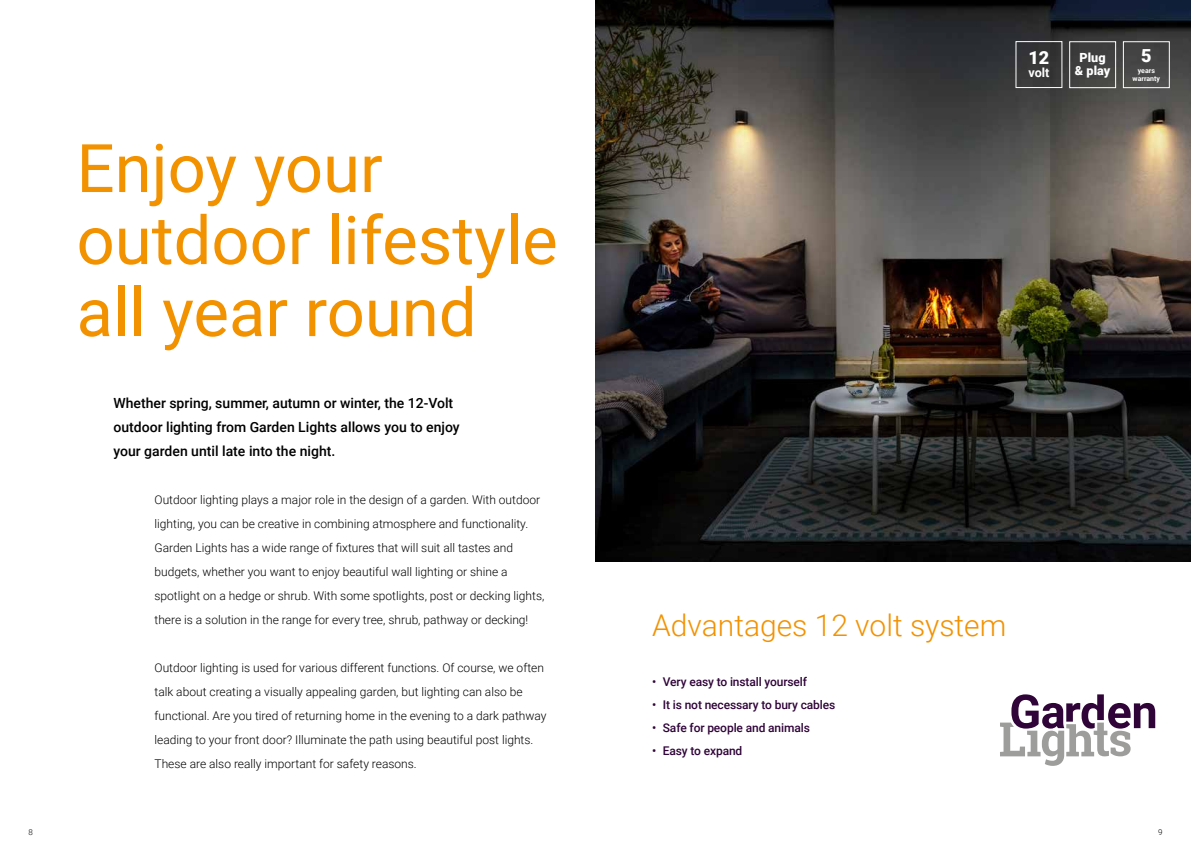
<style>
.page{position:relative;width:1191px;height:842px;background:#fff}
.page>*{position:absolute;margin:0;border:0;box-sizing:border-box;transform-origin:0 0}
.t1{font:67px/72px "Roboto";color:#f39200}
.t2{font:300 30px "Roboto";color:#f39200}
.t3{font:900 18px "Roboto";color:#fff}
.t4{font:500 14px/24px "Roboto";color:#000}
.t5{font:900 12.6px/12.6px "Roboto";color:#fff;text-align:center}
.t6{font:700 12.6px "Roboto";color:#fff}
.t7{font:300 12px/24px "Roboto";color:#000}
.t8{font:500 12px "Roboto";letter-spacing:-.01em;color:#300439}
.t9{font:300 8px "Roboto";color:#000}
.t10{font:700 7px/8px "Roboto";color:#fff;text-align:center}
</style>
<div class="page">
<img style="left:595px;top:0;width:596px;height:562px">
<div style="left:1015px;top:41px;width:47px;height:47px;border:1px solid #fff"></div>
<div style="left:1123px;top:41px;width:46px;height:47px;border:1px solid #fff"></div>
<div style="left:1069px;top:41px;width:47px;height:47px;border:1px solid #fff"></div>
<svg style="left:1000px;top:694px;width:155px;height:72px"></svg>
<h1 class="t1" style="left:77px;top:137px;width:482px">Enjoy your outdoor lifestyle all year round</h1>
<p class="t4" style="left:113px;top:392px;width:348px">Whether spring, summer, autumn or winter, the 12-Volt outdoor lighting from Garden Lights allows you to enjoy your garden until late into the night.</p>
<p class="t7" style="left:154px;top:489px;width:391px">Outdoor lighting plays a major role in the design of a garden. With outdoor lighting, you can be creative in combining atmosphere and functionality.<br>Garden Lights has a wide range of 昀椀xtures that will suit all tastes and budgets, whether you want to enjoy beautiful wall lighting or shine a spotlight on a hedge or shrub. With some spotlights, post or decking lights, there is a solution in the range for every tree, shrub, pathway or decking!</p>
<p class="t7" style="left:154px;top:657px;width:393px">Outdoor lighting is used for various different functions. Of course, we often talk about creating a visually appealing garden, but lighting can also be functional. Are you tired of returning home in the evening to a dark pathway leading to your front door? Illuminate the path using beautiful post lights.<br>These are also really important for safety reasons.</p>
<h3 class="t3" style="left:1028px;top:51px;width:22px">12</h3>
<p class="t6" style="left:1028px;top:67px;width:22px">volt</p>
<p class="t5" style="left:1075px;top:53px;width:37px">Plug &amp; play</p>
<h3 class="t3" style="left:1141px;top:48px;width:12px">5</h3>
<p class="t10" style="left:1132px;top:67px;width:29px">years warranty</p>
<h2 class="t2" style="left:652px;top:613px;width:356px">Advantages 12 volt system</h2>
<p class="t8" style="left:652px;top:676px;width:156px">• Very easy to install yourself</p>
<p class="t8" style="left:652px;top:699px;width:185px">• It is not necessary to bury cables</p>
<p class="t8" style="left:652px;top:722px;width:159px">• Safe for people and animals</p>
<p class="t8" style="left:652px;top:745px;width:92px">• Easy to expand</p>
<p class="t9" style="left:28px;top:828px;width:6px">8</p>
<p class="t9" style="left:1158px;top:828px;width:6px">9</p>
</div>
